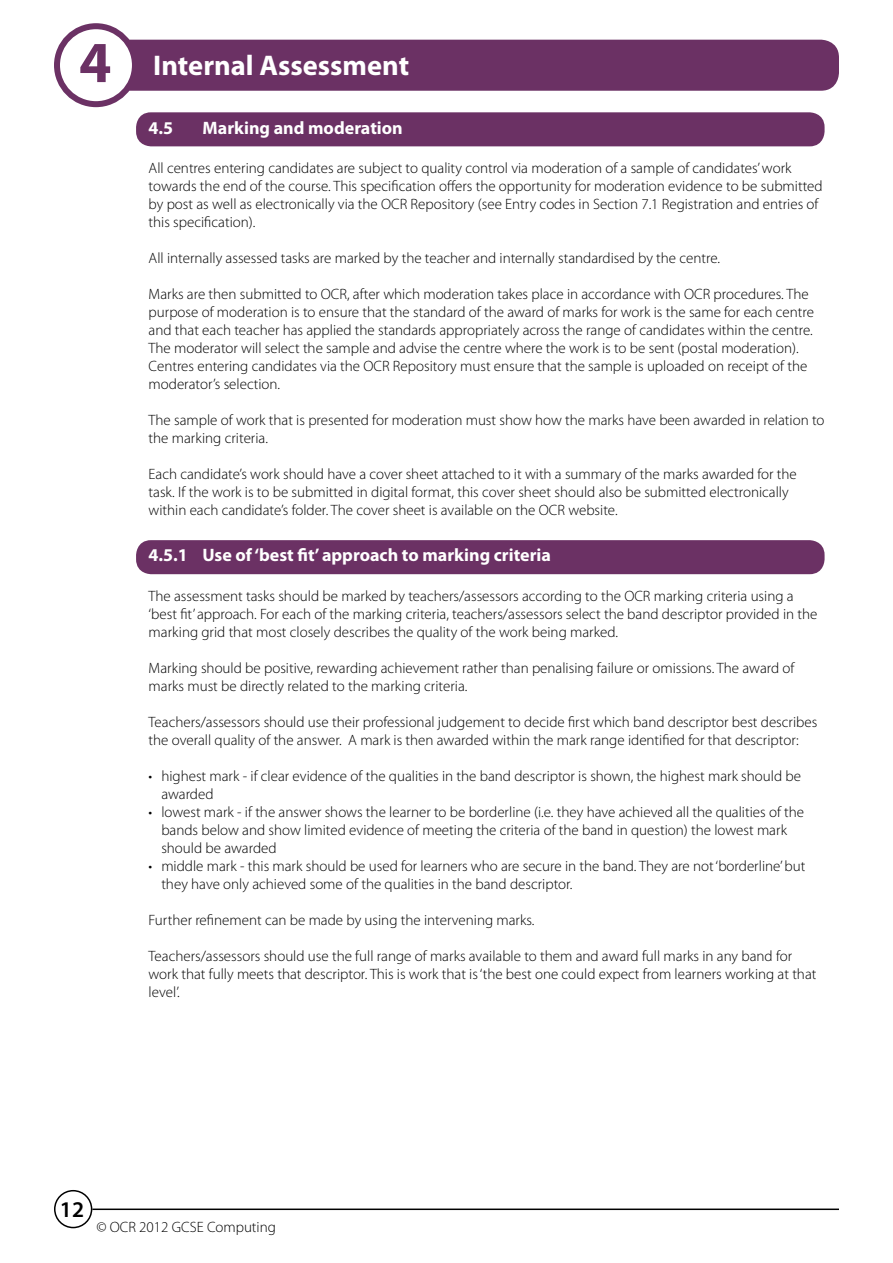
<style>
.page{position:relative;width:893px;height:1263px;background:#fff}
.page>*{position:absolute;margin:0;border:0;box-sizing:border-box;transform-origin:0 0}
.t1{font:700 58.5px "Myriad Pro";color:#6b3164}
.t2{font:700 28.5px "Myriad Pro";color:#fff}
.t3{font:600 22.5px "Myriad Pro";color:#000}
.t4{font:700 18px "Myriad Pro";color:#fff}
.t5{font:300 15px/18px "Myriad Pro";color:#000}
</style>
<div class="page">
<hr style="left:92px;top:1208px;width:747px;height:2px;background:#000">
<div style="left:54px;top:1190px;width:38px;height:38px;border:2px solid #000;border-radius:50%"></div>
<div style="left:112px;top:40px;width:727px;height:51px;background:#6b3164;border-radius:18px"></div>
<div style="left:57px;top:26px;width:78px;height:78px;background:#fff;border-radius:50%"></div>
<div style="left:54px;top:23px;width:84px;height:84px;border:6px solid #6b3164;border-radius:50%"></div>
<div style="left:136px;top:112px;width:689px;height:34px;background:#6b3164;border-radius:15px"></div>
<div style="left:136px;top:540px;width:689px;height:34px;background:#6b3164;border-radius:15px"></div>
<p class="t1" style="left:79px;top:24px;width:34px">4</p>
<p class="t2" style="left:153px;top:46px;width:257px">Internal Assessment</p>
<p class="t4" style="left:149px;top:116px;width:26px">4.5</p>
<p class="t4" style="left:203px;top:116px;width:202px">Marking and moderation</p>
<p class="t5" style="left:149px;top:159px;width:676px">All centres entering candidates are subject to quality control via moderation of a sample of candidates’ work towards the end of the course. This specification offers the opportunity for moderation evidence to be submitted by post as well as electronically via the OCR Repository (see Entry codes in Section 7.1 Registration and entries of this specification).</p>
<p class="t5" style="left:149px;top:249px;width:573px">All internally assessed tasks are marked by the teacher and internally standardised by the centre.</p>
<p class="t5" style="left:149px;top:285px;width:667px">Marks are then submitted to OCR, after which moderation takes place in accordance with OCR procedures. The purpose of moderation is to ensure that the standard of the award of marks for work is the same for each centre and that each teacher has applied the standards appropriately across the range of candidates within the centre.</p>
<p class="t5" style="left:149px;top:339px;width:660px">The moderator will select the sample and advise the centre where the work is to be sent (postal moderation).<br>Centres entering candidates via the OCR Repository must ensure that the sample is uploaded on receipt of the moderator’s selection.</p>
<p class="t5" style="left:149px;top:411px;width:677px">The sample of work that is presented for moderation must show how the marks have been awarded in relation to the marking criteria.</p>
<p class="t5" style="left:149px;top:465px;width:650px">Each candidate’s work should have a cover sheet attached to it with a summary of the marks awarded for the task. If the work is to be submitted in digital format, this cover sheet should also be submitted electronically within each candidate’s folder. The cover sheet is available on the OCR website.</p>
<p class="t4" style="left:149px;top:543px;width:404px">4.5.1 Use of ‘best fit’ approach to marking criteria</p>
<p class="t5" style="left:149px;top:587px;width:670px">The assessment tasks should be marked by teachers/assessors according to the OCR marking criteria using a ‘best fit’ approach. For each of the marking criteria, teachers/assessors select the band descriptor provided in the marking grid that most closely describes the quality of the work being marked.</p>
<p class="t5" style="left:149px;top:659px;width:647px">Marking should be positive, rewarding achievement rather than penalising failure or omissions. The award of marks must be directly related to the marking criteria.</p>
<p class="t5" style="left:149px;top:713px;width:670px">Teachers/assessors should use their professional judgement to decide first which band descriptor best describes the overall quality of the answer. A mark is then awarded within the mark range identified for that descriptor:</p>
<p class="t5" style="left:161px;top:767px;width:641px;text-indent:-13px">• highest mark - if clear evidence of the qualities in the band descriptor is shown, the highest mark should be awarded</p>
<p class="t5" style="left:161px;top:803px;width:644px;text-indent:-13px">• lowest mark - if the answer shows the learner to be borderline (i.e. they have achieved all the qualities of the bands below and show limited evidence of meeting the criteria of the band in question) the lowest mark should be awarded</p>
<p class="t5" style="left:161px;top:857px;width:645px;text-indent:-13px">• middle mark - this mark should be used for learners who are secure in the band. They are not ‘borderline’ but they have only achieved some of the qualities in the band descriptor.</p>
<p class="t5" style="left:149px;top:911px;width:387px">Further refinement can be made by using the intervening marks.</p>
<p class="t5" style="left:149px;top:947px;width:669px">Teachers/assessors should use the full range of marks available to them and award full marks in any band for work that fully meets that descriptor. This is work that is ‘the best one could expect from learners working at that level’.</p>
<p class="t3" style="left:60px;top:1195px;width:26px">12</p>
<p class="t5" style="left:96px;top:1218px;width:181px">© OCR 2012 GCSE Computing</p>
</div>
